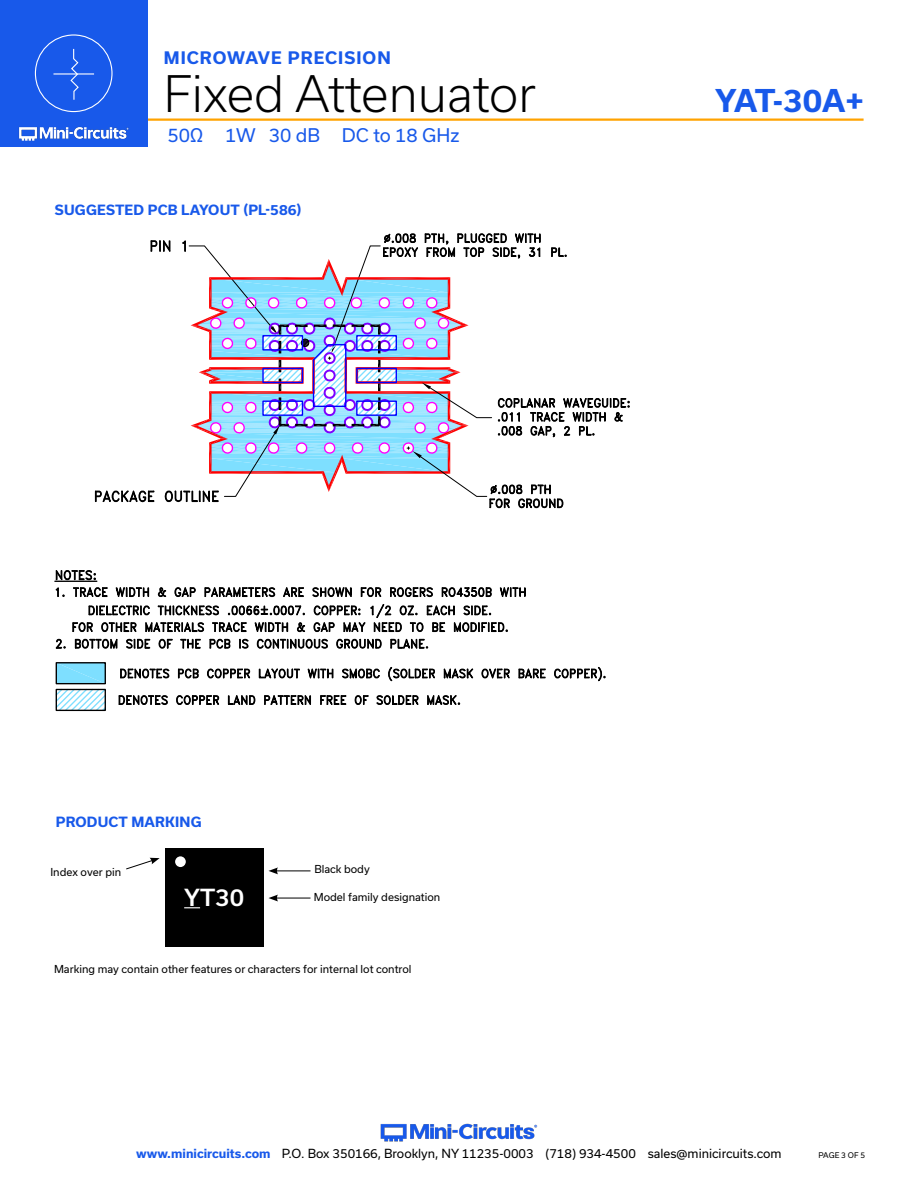
<style>
.page{position:relative;width:918px;height:1188px;background:#fff}
.page>*{position:absolute;margin:0;border:0;box-sizing:border-box;transform-origin:0 0}
.t1{font:300 48px "Usual";color:#000}
.t2{font:700 30px "Usual";letter-spacing:-.045em;color:#1859ea}
.t3{font:500 22.5px "Usual";color:#fff}
.t4{font:18px "Usual";color:#1859ea}
.t5{font:700 16.5px "Usual";letter-spacing:.065em;color:#1859ea}
.Blue_Headers{font:700 13.5px "Usual";letter-spacing:.015em;color:#1859ea}
.t6{font:12px "Usual";color:#000}
.Figure_text{font:10.5px "Usual";color:#000}
.t7{font:7.5px "Usual";color:#000}
.s1{font-weight:700;color:#1859ea}
</style>
<div class="page">
<hr style="left:131px;top:118px;width:733px;height:3px;background:#ffa300">
<div style="left:0;top:0;width:147px;height:147px;background:#1859ea"></div>
<hr style="left:917px;top:0;width:1px;height:147px;background:#1859ea">
<img style="left:18px;top:120px;width:131px;height:25px">
<div style="left:35px;top:34px;width:78px;height:78px;border:1px solid #fff;border-radius:50%"></div>
<hr style="left:53px;top:73px;width:41px;height:2px;background:#fff">
<svg style="left:70px;top:48px;width:10px;height:52px"></svg>
<img style="left:380px;top:1123px;width:158px;height:19px">
<svg style="left:55px;top:663px;width:51px;height:49px"></svg>
<svg style="left:118px;top:695px;width:50px;height:10px"></svg>
<svg style="left:176px;top:695px;width:44px;height:10px"></svg>
<svg style="left:227px;top:695px;width:29px;height:10px"></svg>
<svg style="left:264px;top:695px;width:47px;height:10px"></svg>
<svg style="left:320px;top:695px;width:27px;height:10px"></svg>
<svg style="left:354px;top:695px;width:15px;height:10px"></svg>
<svg style="left:376px;top:695px;width:43px;height:10px"></svg>
<svg style="left:427px;top:695px;width:34px;height:10px"></svg>
<div style="left:56px;top:662px;width:50px;height:22px;border:1px solid #000"></div>
<div style="left:56px;top:689px;width:50px;height:22px;border:1px solid #000"></div>
<svg style="left:120px;top:668px;width:50px;height:11px"></svg>
<svg style="left:177px;top:668px;width:22px;height:11px"></svg>
<svg style="left:207px;top:668px;width:44px;height:11px"></svg>
<svg style="left:258px;top:668px;width:42px;height:11px"></svg>
<svg style="left:307px;top:668px;width:26px;height:11px"></svg>
<svg style="left:342px;top:668px;width:38px;height:11px"></svg>
<svg style="left:388px;top:667px;width:47px;height:15px"></svg>
<svg style="left:443px;top:668px;width:31px;height:11px"></svg>
<svg style="left:481px;top:668px;width:29px;height:11px"></svg>
<svg style="left:518px;top:668px;width:28px;height:11px"></svg>
<svg style="left:554px;top:667px;width:52px;height:15px"></svg>
<svg style="left:94px;top:233px;width:536px;height:276px"></svg>
<svg style="left:55px;top:570px;width:471px;height:79px"></svg>
<div style="left:165px;top:849px;width:98px;height:98px;background:#000"></div>
<div style="left:174px;top:855px;width:13px;height:13px;background:#fff;border-radius:50%"></div>
<div style="left:173px;top:854px;width:15px;height:15px;border:2px solid #000;border-radius:50%"></div>
<svg style="left:184px;top:907px;width:16px;height:1px"></svg>
<svg style="left:126px;top:858px;width:34px;height:12px"></svg>
<hr style="left:276px;top:871px;width:35px;height:1px;background:#000">
<svg style="left:268px;top:867px;width:10px;height:7px"></svg>
<hr style="left:276px;top:898px;width:35px;height:1px;background:#000">
<svg style="left:268px;top:895px;width:10px;height:7px"></svg>
<h3 class="t5" style="left:164px;top:49px;width:228px">MICROWAVE PRECISION</h3>
<h1 class="t1" style="left:164px;top:66px;width:374px">Fixed Attenuator</h1>
<h3 class="t4" style="left:167px;top:125px;width:294px">50Ω 1W 30 dB DC to 18 GHz</h3>
<p class="Blue_Headers" style="left:55px;top:202px;width:248px">SUGGESTED PCB LAYOUT (PL-586)</p>
<h2 class="t2" style="left:715px;top:83px;width:150px">YAT-30A+</h2>
<p class="Blue_Headers" style="left:56px;top:814px;width:147px">PRODUCT MARKING</p>
<p class="Figure_text" style="left:50px;top:866px;width:72px">Index over pin</p>
<p class="Figure_text" style="left:314px;top:863px;width:57px">Black body</p>
<p class="Figure_text" style="left:314px;top:891px;width:128px">Model family designation</p>
<p class="t3" style="left:184px;top:884px;width:62px">YT30</p>
<p class="Figure_text" style="left:54px;top:963px;width:359px">Marking may contain other features or characters for internal lot control</p>
<p class="t6" style="left:136px;top:1146px;width:647px"><span class="s1">www.minicircuits.com</span> P.O. Box 350166, Brooklyn, NY 11235-0003 (718) 934-4500 sales@minicircuits.com</p>
<p class="t7" style="left:819px;top:1151px;width:48px">PAGE 3 OF 5</p>
</div>
